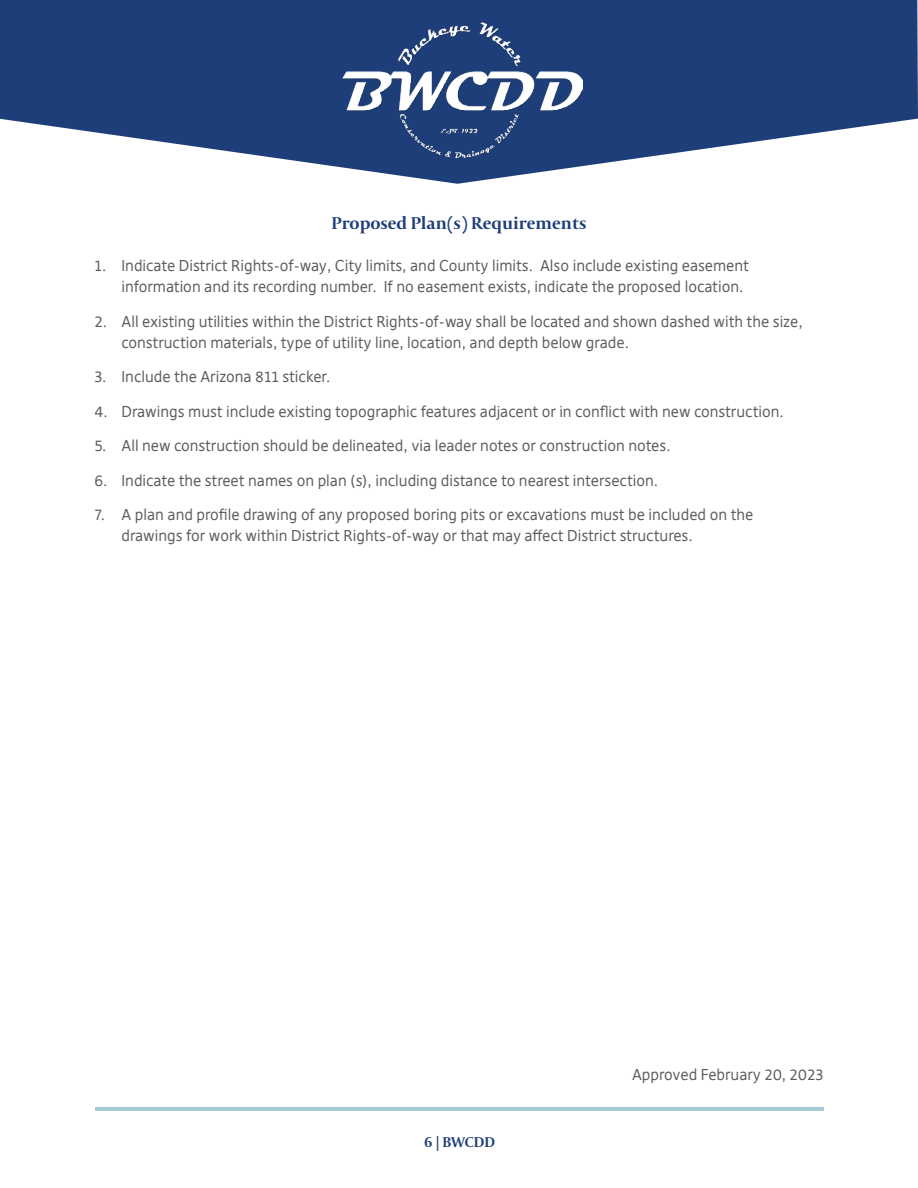
<style>
.page{position:relative;width:918px;height:1188px;background:#fff}
.page>*{position:absolute;margin:0;border:0;box-sizing:border-box;transform-origin:0 0}
.t1{font:700 18px "Capitolium 2";color:#1e3e79}
.t2{font:15px/21px "Deja Rip";color:#5d5d5d}
.t3{font:700 15px "Capitolium 2";color:#1e3e79}
</style>
<div class="page">
<svg style="left:0;top:0;width:918px;height:184px;fill:#1e3e79"></svg>
<hr style="left:95px;top:1108px;width:729px;height:3px;background:#7ab1c1">
<img style="left:342px;top:23px;width:241px;height:135px">
<p class="t1" style="left:332px;top:216px;width:256px">Proposed Plan(s) Requirements</p>
<p class="t2" style="left:122px;top:256px;width:629px;text-indent:-27px">1. Indicate District Rights-of-way, City limits, and County limits. Also include existing easement information and its recording number. If no easement exists, indicate the proposed location.</p>
<p class="t2" style="left:122px;top:312px;width:683px;text-indent:-27px">2. All existing utilities within the District Rights-of-way shall be located and shown dashed with the size, construction materials, type of utility line, location, and depth below grade.</p>
<p class="t2" style="left:94px;top:367px;width:237px">3. Include the Arizona 811 sticker.</p>
<p class="t2" style="left:94px;top:402px;width:691px">4. Drawings must include existing topographic features adjacent or in conflict with new construction.</p>
<p class="t2" style="left:94px;top:436px;width:578px">5. All new construction should be delineated, via leader notes or construction notes.</p>
<p class="t2" style="left:94px;top:471px;width:565px">6. Indicate the street names on plan (s), including distance to nearest intersection.</p>
<p class="t2" style="left:122px;top:505px;width:633px;text-indent:-27px">7. A plan and profile drawing of any proposed boring pits or excavations must be included on the drawings for work within District Rights-of-way or that may affect District structures.</p>
<p class="t3" style="left:424px;top:1136px;width:72px">6 | BWCDD</p>
<p class="t2" style="left:632px;top:1065px;width:193px">Approved February 20, 2023</p>
</div>
